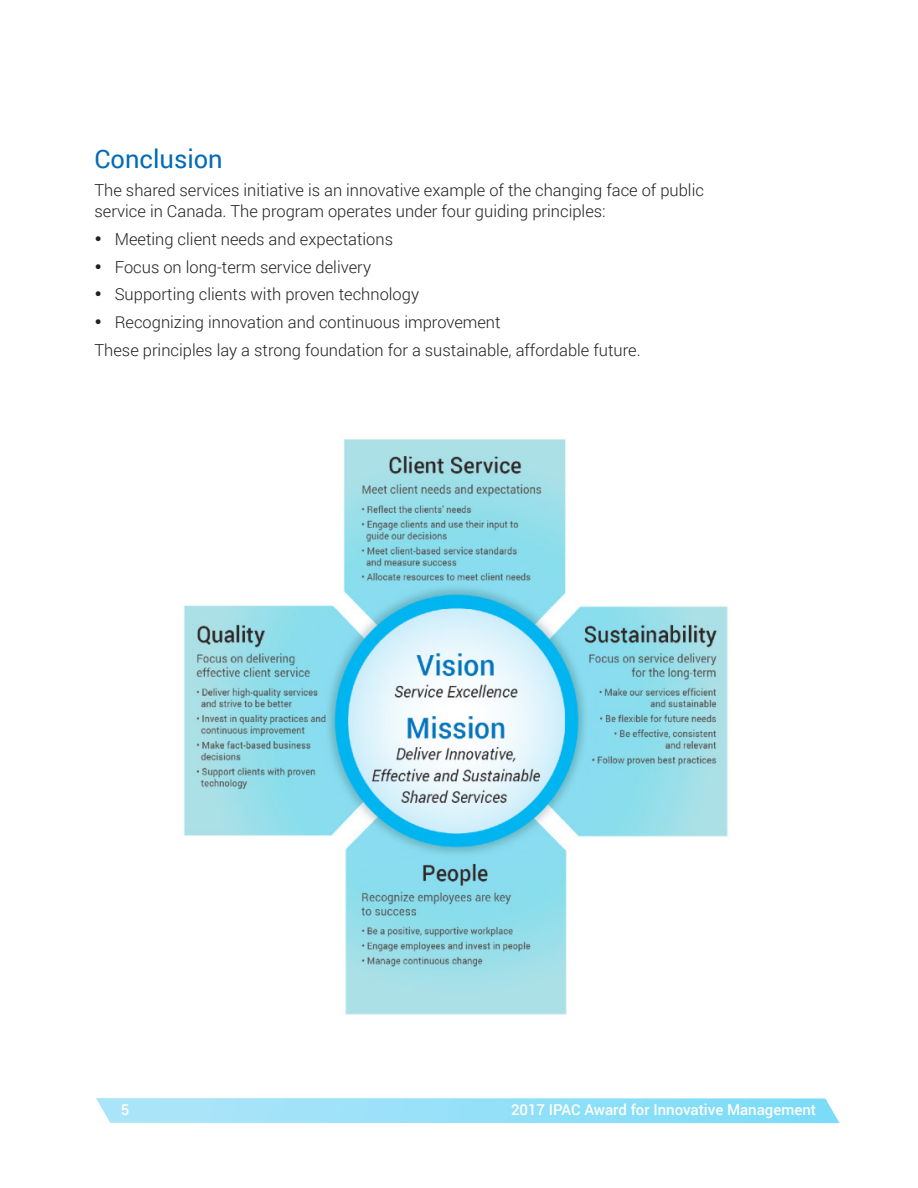
<style>
.page{position:relative;width:918px;height:1188px;background:#fff}
.page>*{position:absolute;margin:0;border:0;box-sizing:border-box;transform-origin:0 0}
.t1{font:25.5px "Roboto";color:#006bb6}
.body{font:300 16.5px/21px "Roboto";color:#231f20}
.t2{font:500 15px "Roboto";color:#fff}
</style>
<div class="page">
<svg style="left:96px;top:1098px;width:744px;height:26px;background:#9ce2f8"></svg>
<img style="left:184px;top:439px;width:544px;height:576px">
<p class="t1" style="left:94px;top:141px;width:130px">Conclusion</p>
<p class="body" style="left:94px;top:179px;width:611px">The shared services initiative is an innovative example of the changing face of public service in Canada. The program operates under four guiding principles:</p>
<p class="body" style="left:94px;top:228px;width:300px">• Meeting client needs and expectations</p>
<p class="body" style="left:94px;top:256px;width:278px">• Focus on long-term service delivery</p>
<p class="body" style="left:94px;top:284px;width:326px">• Supporting clients with proven technology</p>
<p class="body" style="left:94px;top:311px;width:408px">• Recognizing innovation and continuous improvement</p>
<p class="body" style="left:94px;top:339px;width:548px">These principles lay a strong foundation for a sustainable, affordable future.</p>
<p class="t2" style="left:121px;top:1099px;width:10px">5</p>
<p class="t2" style="left:511px;top:1099px;width:307px">2017 IPAC Award for Innovative Management</p>
</div>
